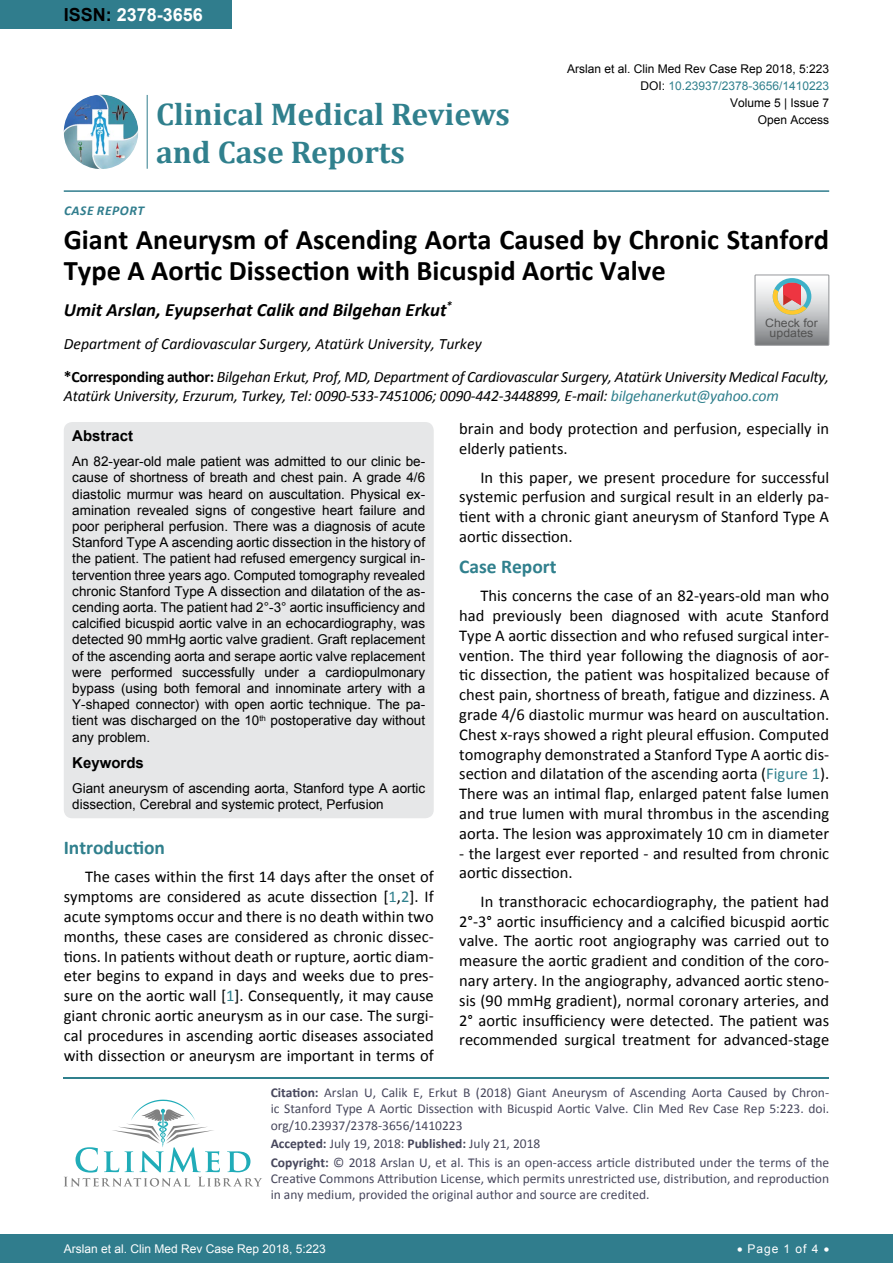
<style>
.page{position:relative;width:893px;height:1263px;background:#fff}
.page>*{position:absolute;margin:0;border:0;box-sizing:border-box;transform-origin:0 0}
.t1{font:700 31.5px "Cambria";color:#30808d}
.t2{font:700 28.5px/31.5px "Calibri";color:#000}
.t3{font:700 19.5px "Calibri";color:#30808d}
.t4{font:italic 700 18.75px "Calibri";color:#000}
.t5{font:700 18px "Arial";color:#fff}
.t6{font:16.5px/19.8px "Calibri";color:#000;text-align:justify}
.t7{font:italic 15.75px/18.9px "Calibri";letter-spacing:-.015em;color:#000}
.t8{font:700 15px "Arial";color:#000}
.t9{font:13.5px/16.2px "Arial";color:#000;text-align:justify}
.t10{font:13.5px/16.2px "Calibri";color:#47475c}
.t11{font:italic 700 13.5px "Calibri";letter-spacing:.04em;color:#307d8d}
.t12{font:12px "Arial";color:#000}
.t13{font:12px "Arial";color:#fff}
.t14{font:12px "Arial";color:#30808d}
.t15{font:11.7px/10.1px "Arial";color:#535353;text-align:center;scale:1.06 1}
.s1{color:#000}
.s2{font-weight:700;font-style:normal}
.s3{color:#30808d}
.s4{font-weight:700}
</style>
<div class="page">
<hr style="left:64px;top:1077px;width:765px;height:1px;background:#30808d">
<svg style="left:64px;top:1100px;width:198px;height:86px"></svg>
<div style="left:0;top:0;width:231px;height:28px;background:#307d8d"></div>
<hr style="left:64px;top:190px;width:765px;height:2px;background:#307d8d">
<div style="left:0;top:1234px;width:893px;height:29px;background:#307d8d"></div>
<img style="left:64px;top:95px;width:74px;height:74px;border-radius:37px">
<hr style="left:147px;top:95px;width:1px;height:74px;background:#307d8d">
<div style="left:64px;top:422px;width:370px;height:396px;background:#e6e7e8;border-radius:9px"></div>
<svg style="left:755px;top:275px;width:74px;height:70px;background:#bdb6b3"></svg>
<p class="t5" style="left:64px;top:2px;width:141px"><span class="s1">ISSN:</span> 2378-3656</p>
<h1 class="t1" style="left:156px;top:92px;width:355px">Clinical Medical Reviews</h1>
<h1 class="t1" style="left:156px;top:130px;width:250px">and Case Reports</h1>
<p class="t11" style="left:64px;top:202px;width:82px">Case Repor t</p>
<p class="t12" style="left:567px;top:60px;width:264px">Arslan et al. Clin Med Rev Case Rep 2018, 5:223</p>
<p class="t12" style="left:730px;top:95px;width:101px">Volume 5 | Issue 7</p>
<p class="t14" style="left:640px;top:78px;width:190px"><span class="s1">DOI:</span> 10.23937/2378-3656/1410223</p>
<p class="t12" style="left:758px;top:112px;width:73px">Open Access</p>
<h2 class="t2" style="left:64px;top:222px;width:767px">Giant Aneurysm of Ascending Aorta Caused by Chronic Stanford<br>Type A Aortic Dissection with Bicuspid Aortic Valve</h2>
<p class="t4" style="left:64px;top:298px;width:390px">Umit Arslan, Eyupserhat Calik and Bilgehan Erkut<sup>*</sup></p>
<p class="t7" style="left:64px;top:333px;width:419px">Department of Cardiovascular Surgery, Atatürk University, Turkey</p>
<p class="t15" style="left:765px;top:318px;width:51px">Check for updates</p>
<p class="t7" style="left:64px;top:367px;width:767px"><span class="s2">*Corresponding author:</span> Bilgehan Erkut, Prof, MD, Department of Cardiovascular Surgery, Atatürk University Medical Faculty,<br>Atatürk University, Erzurum, Turkey, Tel: 0090-533-7451006; 0090-442-3448899, E-mail: <span class="s3">bilgehanerkut@yahoo.com</span></p>
<p class="t8" style="left:72px;top:426px;width:62px">Abstract</p>
<p class="t9" style="left:72px;top:453px;width:354px">An 82-year-old male patient was admitted to our clinic be&shy;cause of shortness of breath and chest pain. A grade 4/6 diastolic murmur was heard on auscultation. Physical ex&shy;amination revealed signs of congestive heart failure and poor peripheral perfusion. There was a diagnosis of acute Stanford Type A ascending aortic dissection in the history of the patient. The patient had refused emergency surgical in&shy;tervention three years ago. Computed tomography revealed chronic Stanford Type A dissection and dilatation of the as&shy;cending aorta. The patient had 2°-3° aortic insufficiency and calcified bicuspid aortic valve in an echocardiography, was detected 90 mmHg aortic valve gradient. Graft replacement of the ascending aorta and serape aortic valve replacement were performed successfully under a cardiopulmonary bypass (using both femoral and innominate artery with a Y-shaped connector) with open aortic technique. The pa&shy;tient was discharged on the 10<sup>th</sup> postoperative day without any problem.</p>
<p class="t8" style="left:72px;top:753px;width:73px">Keywords</p>
<p class="t9" style="left:72px;top:780px;width:354px">Giant aneurysm of ascending aorta, Stanford type A aortic dissection, Cerebral and systemic protect, Perfusion</p>
<p class="t3" style="left:64px;top:835px;width:103px">Introduction</p>
<p class="t6" style="left:64px;top:867px;width:371px;text-indent:21px">The cases within the first 14 days after the onset of symptoms are considered as acute dissection [<span class="s3">1</span>,<span class="s3">2</span>]. If acute symptoms occur and there is no death within two months, these cases are considered as chronic dissec&shy;tions. In patients without death or rupture, aortic diam&shy;eter begins to expand in days and weeks due to pres&shy;sure on the aortic wall [<span class="s3">1</span>]. Consequently, it may cause giant chronic aortic aneurysm as in our case. The surgi&shy;cal procedures in ascending aortic diseases associated with dissection or aneurysm are important in terms of</p>
<p class="t6" style="left:459px;top:419px;width:371px">brain and body protection and perfusion, especially in elderly patients.</p>
<p class="t6" style="left:459px;top:467px;width:371px;text-indent:21px">In this paper, we present procedure for successful systemic perfusion and surgical result in an elderly pa&shy;tient with a chronic giant aneurysm of Stanford Type A aortic dissection.</p>
<p class="t3" style="left:459px;top:554px;width:99px">Case Report</p>
<p class="t6" style="left:459px;top:586px;width:371px;text-indent:21px">This concerns the case of an 82-years-old man who had previously been diagnosed with acute Stanford Type A aortic dissection and who refused surgical inter&shy;vention. The third year following the diagnosis of aor&shy;tic dissection, the patient was hospitalized because of chest pain, shortness of breath, fatigue and dizziness. A grade 4/6 diastolic murmur was heard on auscultation.<br>Chest x-rays showed a right pleural effusion. Computed tomography demonstrated a Stanford Type A aortic dis&shy;section and dilatation of the ascending aorta (<span class="s3">Figure 1</span>).<br>There was an intimal flap, enlarged patent false lumen and true lumen with mural thrombus in the ascending aorta. The lesion was approximately 10 cm in diameter</p>
<p class="t6" style="left:459px;top:843px;width:371px">- the largest ever reported - and resulted from chronic aortic dissection.</p>
<p class="t6" style="left:459px;top:891px;width:371px;text-indent:21px">In transthoracic echocardiography, the patient had 2°-3° aortic insufficiency and a calcified bicuspid aortic valve. The aortic root angiography was carried out to measure the aortic gradient and condition of the coro&shy;nary artery. In the angiography, advanced aortic steno&shy;sis (90 mmHg gradient), normal coronary arteries, and 2° aortic insufficiency were detected. The patient was recommended surgical treatment for advanced-stage</p>
<p class="t10" style="left:271px;top:1084px;width:560px;text-align:justify"><span class="s4">Citation:</span> Arslan U, Calik E, Erkut B (2018) Giant Aneurysm of Ascending Aorta Caused by Chron&shy;ic Stanford Type A Aortic Dissection with Bicuspid Aortic Valve. Clin Med Rev Case Rep 5:223. doi. org/10.23937/2378-3656/1410223</p>
<p class="t10" style="left:271px;top:1134px;width:560px;line-height:18.6px"><span class="s4">Accepted:</span> July 19, 2018: <span class="s4">Published:</span> July 21, 2018<br><span class="s4">Copyright:</span> © 2018 Arslan U, et al. This is an open-access article distributed under the terms of the</p>
<p class="t10" style="left:271px;top:1170px;width:560px">Creative Commons Attribution License, which permits unrestricted use, distribution, and reproduction in any medium, provided the original author and source are credited.</p>
<p class="t13" style="left:64px;top:1241px;width:264px">Arslan et al. Clin Med Rev Case Rep 2018, 5:223</p>
<p class="t13" style="left:737px;top:1241px;width:94px">• Page 1 of 4 •</p>
</div>
